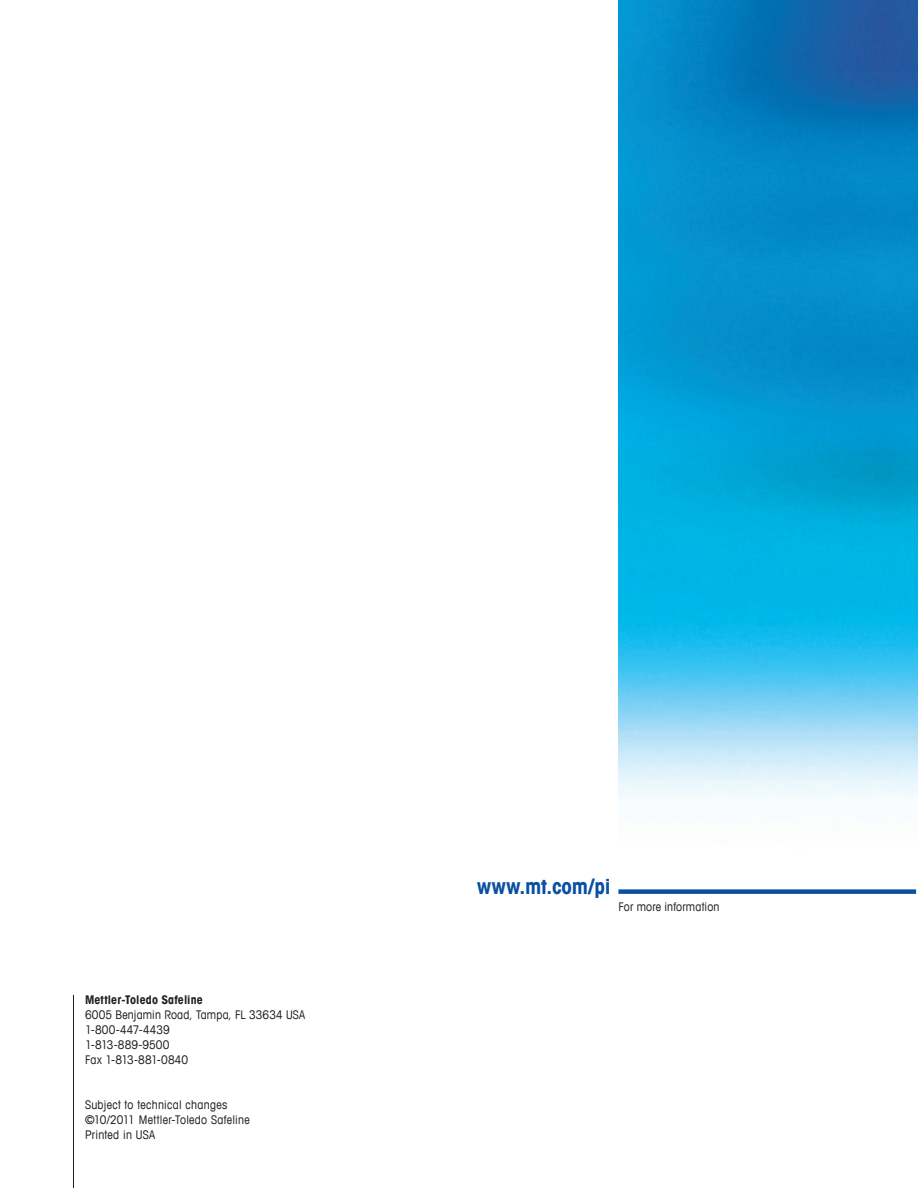
<style>
.page{position:relative;width:918px;height:1188px;background:#fff}
.page>*{position:absolute;margin:0;border:0;box-sizing:border-box;transform-origin:0 0}
.t1{font:700 condensed 21px "Avant Garde Com";color:#0a4fa2}
.t2{font:condensed 12px/15px "Avant Garde Com";letter-spacing:.015em;color:#231f20}
.t3{font:700 condensed 12px "Avant Garde Com";letter-spacing:.01em;color:#231f20}
</style>
<div class="page">
<div style="left:618px;top:889px;width:298px;height:5px;background:#0a4fa2"></div>
<hr style="left:73px;top:995px;width:1px;height:193px;background:#231f20">
<img style="left:618px;top:0;width:300px;height:800px">
<p class="t3" style="left:85px;top:992px;width:119px">Mettler-Toledo Safeline</p>
<p class="t2" style="left:85px;top:1006px;width:222px">6005 Benjamin Road, Tampa, FL 33634 USA<br>1-800-447-4439<br>1-813-889-9500<br>Fax 1-813-881-0840</p>
<p class="t2" style="left:85px;top:1096px;width:166px">Subject to technical changes ©10/2011 Mettler-Toledo Safeline<br>Printed in USA</p>
<h1 class="t1" style="left:477px;top:873px;width:135px">www.mt.com/pi</h1>
<p class="t2" style="left:618px;top:899px;width:103px">For more information</p>
</div>
